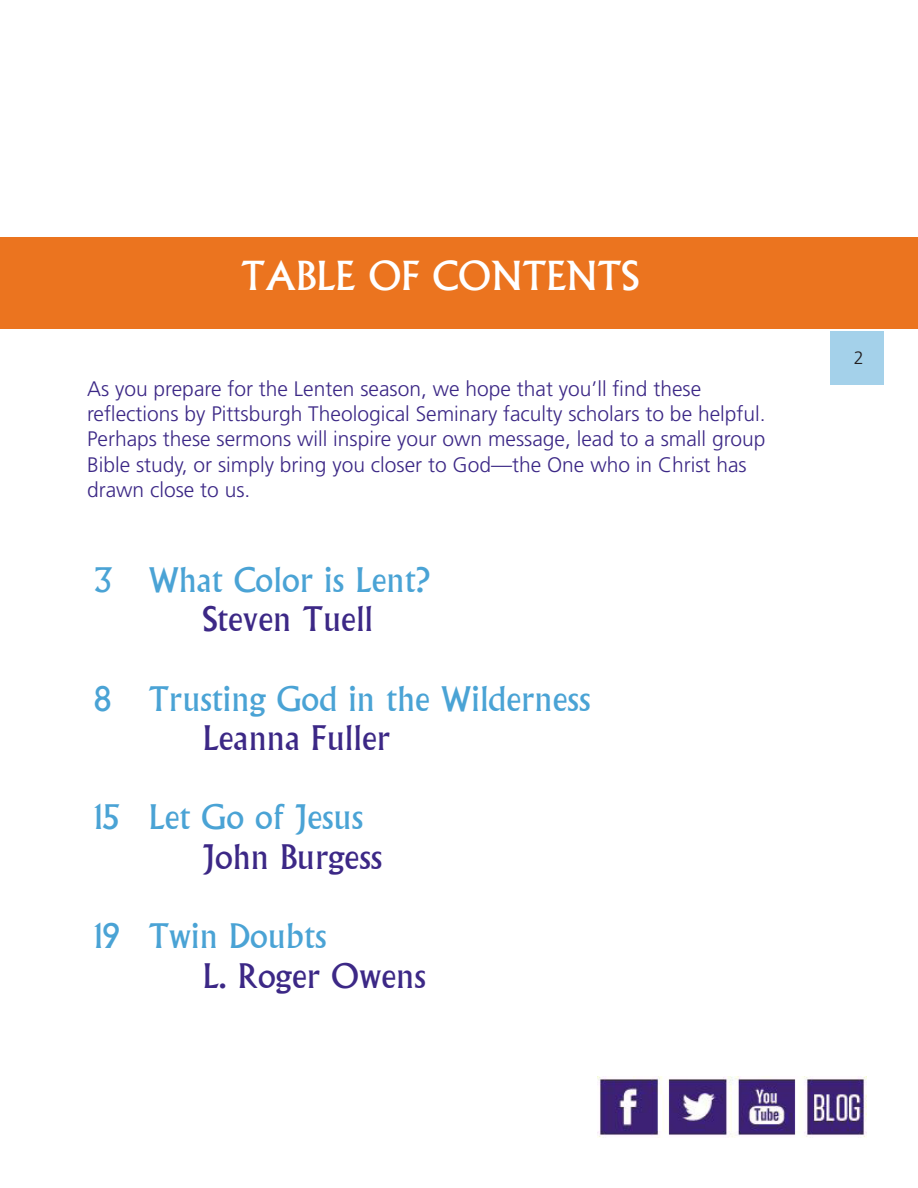
<style>
.page{position:relative;width:918px;height:1188px;background:#fff}
.page>*{position:absolute;margin:0;border:0;box-sizing:border-box;transform-origin:0 0}
.t1{font:39px "Albertus";color:#fff}
.t2{font:33px "Albertus";color:#4aa3d5}
.t3{font:33px "Albertus";color:#3c2886}
.t4{font:300 21px/25.2px "Frutiger LT Std";color:#3c2886}
.t5{font:300 18px "Frutiger LT Std";color:#231f20}
</style>
<div class="page">
<div style="left:830px;top:331px;width:54px;height:54px;background:#a4d1ea"></div>
<div style="left:0;top:237px;width:918px;height:91px;background:#eb741f"></div>
<img style="left:597px;top:1076px;width:270px;height:61px">
<p class="t1" style="left:241px;top:253px;width:400px">TABLE OF CONTENTS</p>
<p class="t4" style="left:87px;top:376px;width:680px">As you prepare for the Lenten season, we hope that you’ll find these reflections by Pittsburgh Theological Seminary faculty scholars to be helpful.<br>Perhaps these sermons will inspire your own message, lead to a small group Bible study, or simply bring you closer to God—the One who in Christ has drawn close to us.</p>
<p class="t2" style="left:94px;top:561px;width:337px">3 What Color is Lent?</p>
<p class="t3" style="left:202px;top:600px;width:172px">Steven Tuell</p>
<p class="t2" style="left:94px;top:679px;width:497px">8 Trusting God in the Wilderness</p>
<p class="t3" style="left:202px;top:719px;width:189px">Leanna Fuller</p>
<p class="t2" style="left:94px;top:798px;width:270px">15 Let Go of Jesus</p>
<p class="t3" style="left:202px;top:838px;width:181px">John Burgess</p>
<p class="t2" style="left:94px;top:917px;width:234px">19 Twin Doubts</p>
<p class="t3" style="left:202px;top:957px;width:225px">L. Roger Owens</p>
<p class="t5" style="left:854px;top:347px;width:12px">2</p>
</div>
